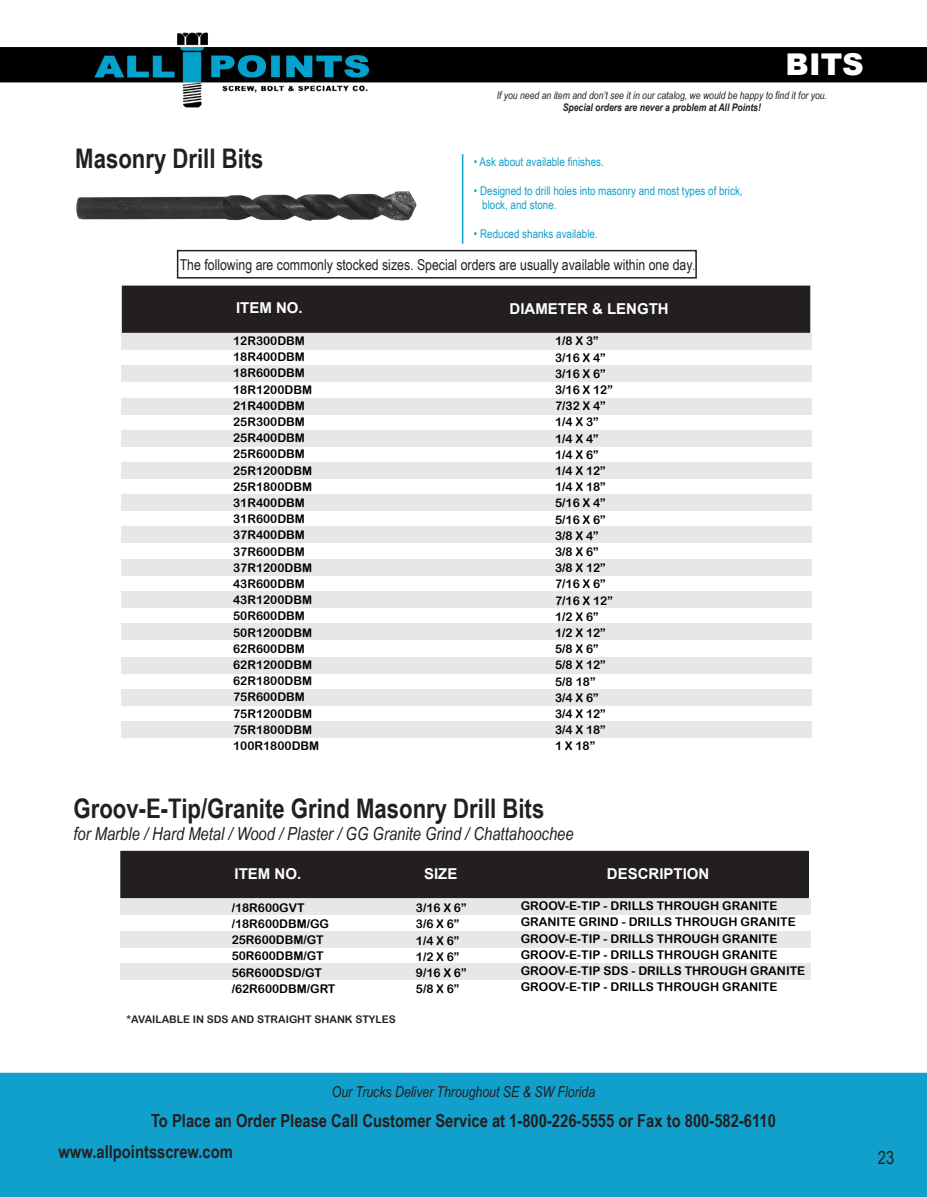
<style>
.page{position:relative;width:927px;height:1197px;background:#fff}
.page>*{position:absolute;margin:0;border:0;box-sizing:border-box;transform-origin:0 0}
.t1{font:900 30px "Arial";color:#fff}
.t2{font:700 27px "Arial Narrow";color:#231f20}
.t3{font:700 18px "Arial Narrow";color:#231f20}
.t4{font:italic 18px "Arial Narrow";color:#231f20}
.t5{font:18px "Arial Narrow";color:#231f20}
.t6{font:15px "Arial Narrow";color:#231f20}
.t7{font:700 15px "Arial";color:#fff}
.t8{font:italic 15px "Arial Narrow";color:#231f20}
.t9{font:12px "Arial Rounded MT Bold";color:#000}
.t10{font:12px "Arial Narrow";color:#11a0cb}
.t11{font:italic 10.5px "Arial Narrow";color:#231f20}
.t12{font:italic 700 10.5px "Arial Narrow";color:#231f20}
.t13{font:10.5px "Arial Rounded MT Bold";color:#231f20}
.s1{font-size:12px}
</style>
<div class="page">
<img style="left:0;top:32px;width:927px;height:76px">
<div style="left:0;top:1073px;width:927px;height:124px;background:#11a0cb"></div>
<div style="left:121px;top:721px;width:690px;height:17px;background:#e6e7e9"></div>
<div style="left:121px;top:657px;width:691px;height:17px;background:#e6e7e9"></div>
<div style="left:121px;top:689px;width:691px;height:17px;background:#e6e7e9"></div>
<div style="left:121px;top:591px;width:690px;height:17px;background:#e6e7e9"></div>
<div style="left:121px;top:623px;width:690px;height:17px;background:#e6e7e9"></div>
<div style="left:121px;top:494px;width:691px;height:17px;background:#e6e7e9"></div>
<div style="left:121px;top:526px;width:691px;height:17px;background:#e6e7e9"></div>
<div style="left:121px;top:559px;width:691px;height:17px;background:#e6e7e9"></div>
<div style="left:122px;top:430px;width:690px;height:17px;background:#e6e7e9"></div>
<div style="left:122px;top:462px;width:690px;height:17px;background:#e6e7e9"></div>
<div style="left:122px;top:333px;width:690px;height:17px;background:#e6e7e9"></div>
<div style="left:122px;top:365px;width:690px;height:17px;background:#e6e7e9"></div>
<div style="left:122px;top:398px;width:690px;height:17px;background:#e6e7e9"></div>
<div style="left:123px;top:286px;width:687px;height:46px;background:#231f20"></div>
<div style="left:122px;top:286px;width:688px;height:47px;border:2px solid #231f20"></div>
<hr style="left:462px;top:154px;width:1px;height:90px;background:#11a0cb">
<img style="left:76px;top:191px;width:341px;height:30px">
<div style="left:177px;top:250px;width:520px;height:29px;border:2px solid #231f20"></div>
<div style="left:120px;top:898px;width:690px;height:17px;background:#e6e7e9"></div>
<div style="left:120px;top:931px;width:690px;height:16px;background:#e6e7e9"></div>
<div style="left:120px;top:963px;width:690px;height:17px;background:#e6e7e9"></div>
<div style="left:121px;top:852px;width:687px;height:45px;background:#231f20"></div>
<div style="left:120px;top:851px;width:689px;height:47px;border:2px solid #231f20"></div>
<h1 class="t1" style="left:786px;top:43px;width:80px">BITS</h1>
<p class="t11" style="left:497px;top:88px;width:332px">If you need an item and don’t see it in our catalog, we would be happy to find it for you.</p>
<p class="t12" style="left:563px;top:100px;width:200px">Special orders are never a problem at All Points!</p>
<p class="t2" style="left:75px;top:138px;width:190px">Masonry Drill Bits</p>
<p class="t10" style="left:474px;top:153px;width:131px">• Ask about available finishes.</p>
<p class="t10" style="left:474px;top:182px;width:270px">• Designed to drill holes into masonry and most types of brick,</p>
<p class="t10" style="left:482px;top:196px;width:76px">block, and stone.</p>
<p class="t10" style="left:474px;top:225px;width:125px">• Reduced shanks available.</p>
<p class="t6" style="left:180px;top:253px;width:517px">The following are commonly stocked sizes. Special orders are usually available within one day<span class="s1">.</span></p>
<p class="t7" style="left:236px;top:298px;width:68px">ITEM NO.</p>
<p class="t7" style="left:510px;top:298px;width:161px">DIAMETER &amp; LENGTH</p>
<p class="t9" style="left:233px;top:334px;width:73px">12R300DBM</p>
<p class="t9" style="left:233px;top:350px;width:73px">18R400DBM</p>
<p class="t9" style="left:233px;top:366px;width:73px">18R600DBM</p>
<p class="t9" style="left:233px;top:382px;width:80px">18R1200DBM</p>
<p class="t9" style="left:233px;top:398px;width:73px">21R400DBM</p>
<p class="t9" style="left:233px;top:415px;width:73px">25R300DBM</p>
<p class="t9" style="left:233px;top:431px;width:73px">25R400DBM</p>
<p class="t9" style="left:233px;top:447px;width:73px">25R600DBM</p>
<p class="t9" style="left:233px;top:463px;width:80px">25R1200DBM</p>
<p class="t9" style="left:233px;top:479px;width:80px">25R1800DBM</p>
<p class="t9" style="left:233px;top:496px;width:73px">31R400DBM</p>
<p class="t9" style="left:233px;top:512px;width:73px">31R600DBM</p>
<p class="t9" style="left:233px;top:528px;width:73px">37R400DBM</p>
<p class="t9" style="left:233px;top:544px;width:73px">37R600DBM</p>
<p class="t9" style="left:233px;top:560px;width:80px">37R1200DBM</p>
<p class="t9" style="left:233px;top:577px;width:73px">43R600DBM</p>
<p class="t9" style="left:233px;top:593px;width:80px">43R1200DBM</p>
<p class="t9" style="left:233px;top:609px;width:73px">50R600DBM</p>
<p class="t9" style="left:233px;top:625px;width:80px">50R1200DBM</p>
<p class="t9" style="left:233px;top:641px;width:73px">62R600DBM</p>
<p class="t9" style="left:233px;top:658px;width:80px">62R1200DBM</p>
<p class="t9" style="left:233px;top:674px;width:80px">62R1800DBM</p>
<p class="t9" style="left:233px;top:690px;width:73px">75R600DBM</p>
<p class="t9" style="left:233px;top:706px;width:80px">75R1200DBM</p>
<p class="t9" style="left:233px;top:722px;width:80px">75R1800DBM</p>
<p class="t9" style="left:233px;top:739px;width:88px">100R1800DBM</p>
<p class="t9" style="left:555px;top:334px;width:45px">1/8 X 3”</p>
<p class="t9" style="left:555px;top:350px;width:52px">3/16 X 4”</p>
<p class="t9" style="left:555px;top:367px;width:52px">3/16 X 6”</p>
<p class="t9" style="left:555px;top:383px;width:59px">3/16 X 12”</p>
<p class="t9" style="left:555px;top:399px;width:52px">7/32 X 4”</p>
<p class="t9" style="left:555px;top:415px;width:45px">1/4 X 3”</p>
<p class="t9" style="left:555px;top:431px;width:45px">1/4 X 4”</p>
<p class="t9" style="left:555px;top:448px;width:45px">1/4 X 6”</p>
<p class="t9" style="left:555px;top:464px;width:52px">1/4 X 12”</p>
<p class="t9" style="left:555px;top:480px;width:52px">1/4 X 18”</p>
<p class="t9" style="left:555px;top:496px;width:52px">5/16 X 4”</p>
<p class="t9" style="left:555px;top:512px;width:52px">5/16 X 6”</p>
<p class="t9" style="left:555px;top:529px;width:45px">3/8 X 4”</p>
<p class="t9" style="left:555px;top:545px;width:45px">3/8 X 6”</p>
<p class="t9" style="left:555px;top:561px;width:52px">3/8 X 12”</p>
<p class="t9" style="left:555px;top:577px;width:52px">7/16 X 6”</p>
<p class="t9" style="left:555px;top:593px;width:59px">7/16 X 12”</p>
<p class="t9" style="left:555px;top:610px;width:45px">1/2 X 6”</p>
<p class="t9" style="left:555px;top:626px;width:52px">1/2 X 12”</p>
<p class="t9" style="left:555px;top:642px;width:45px">5/8 X 6”</p>
<p class="t9" style="left:555px;top:658px;width:52px">5/8 X 12”</p>
<p class="t9" style="left:555px;top:674px;width:42px">5/8 18”</p>
<p class="t9" style="left:555px;top:691px;width:45px">3/4 X 6”</p>
<p class="t9" style="left:555px;top:707px;width:52px">3/4 X 12”</p>
<p class="t9" style="left:555px;top:723px;width:52px">3/4 X 18”</p>
<p class="t9" style="left:555px;top:739px;width:42px">1 X 18”</p>
<p class="t2" style="left:74px;top:788px;width:472px">Groov-E-Tip/Granite Grind Masonry Drill Bits</p>
<p class="t4" style="left:74px;top:821px;width:502px">for Marble / Hard Metal / Wood / Plaster / GG Granite Grind / Chattahoochee</p>
<p class="t7" style="left:235px;top:863px;width:68px">ITEM NO.</p>
<p class="t7" style="left:607px;top:864px;width:104px">DESCRIPTION</p>
<p class="t9" style="left:232px;top:900px;width:74px">/18R600GVT</p>
<p class="t9" style="left:232px;top:917px;width:99px">/18R600DBM/GG</p>
<p class="t9" style="left:232px;top:933px;width:94px">25R600DBM/GT</p>
<p class="t9" style="left:232px;top:949px;width:94px">50R600DBM/GT</p>
<p class="t9" style="left:232px;top:965px;width:92px">56R600DSD/GT</p>
<p class="t9" style="left:232px;top:981px;width:105px">/62R600DBM/GRT</p>
<p class="t7" style="left:424px;top:864px;width:35px">SIZE</p>
<p class="t9" style="left:521px;top:899px;width:258px">GROOV-E-TIP - DRILLS THROUGH GRANITE</p>
<p class="t9" style="left:521px;top:915px;width:276px">GRANITE GRIND - DRILLS THROUGH GRANITE</p>
<p class="t9" style="left:521px;top:931px;width:258px">GROOV-E-TIP - DRILLS THROUGH GRANITE</p>
<p class="t9" style="left:521px;top:948px;width:258px">GROOV-E-TIP - DRILLS THROUGH GRANITE</p>
<p class="t9" style="left:521px;top:964px;width:286px">GROOV-E-TIP SDS - DRILLS THROUGH GRANITE</p>
<p class="t9" style="left:521px;top:980px;width:258px">GROOV-E-TIP - DRILLS THROUGH GRANITE</p>
<p class="t9" style="left:416px;top:901px;width:52px">3/16 X 6”</p>
<p class="t9" style="left:416px;top:917px;width:45px">3/6 X 6”</p>
<p class="t9" style="left:416px;top:933px;width:45px">1/4 X 6”</p>
<p class="t9" style="left:416px;top:949px;width:45px">1/2 X 6”</p>
<p class="t9" style="left:416px;top:966px;width:52px">9/16 X 6”</p>
<p class="t9" style="left:416px;top:982px;width:45px">5/8 X 6”</p>
<p class="t13" style="left:126px;top:1013px;width:271px">*AVAILABLE IN SDS AND STRAIGHT SHANK STYLES</p>
<p class="t8" style="left:332px;top:1081px;width:265px">Our Trucks Deliver Throughout SE &amp; SW Florida</p>
<h3 class="t3" style="left:151px;top:1107px;width:626px">To Place an Order Please Call Customer Service at 1-800-226-5555 or Fax to 800-582-6110</h3>
<h3 class="t3" style="left:58px;top:1138px;width:176px">www.allpointsscrew.com</h3>
<h3 class="t5" style="left:878px;top:1144px;width:18px">23</h3>
</div>
